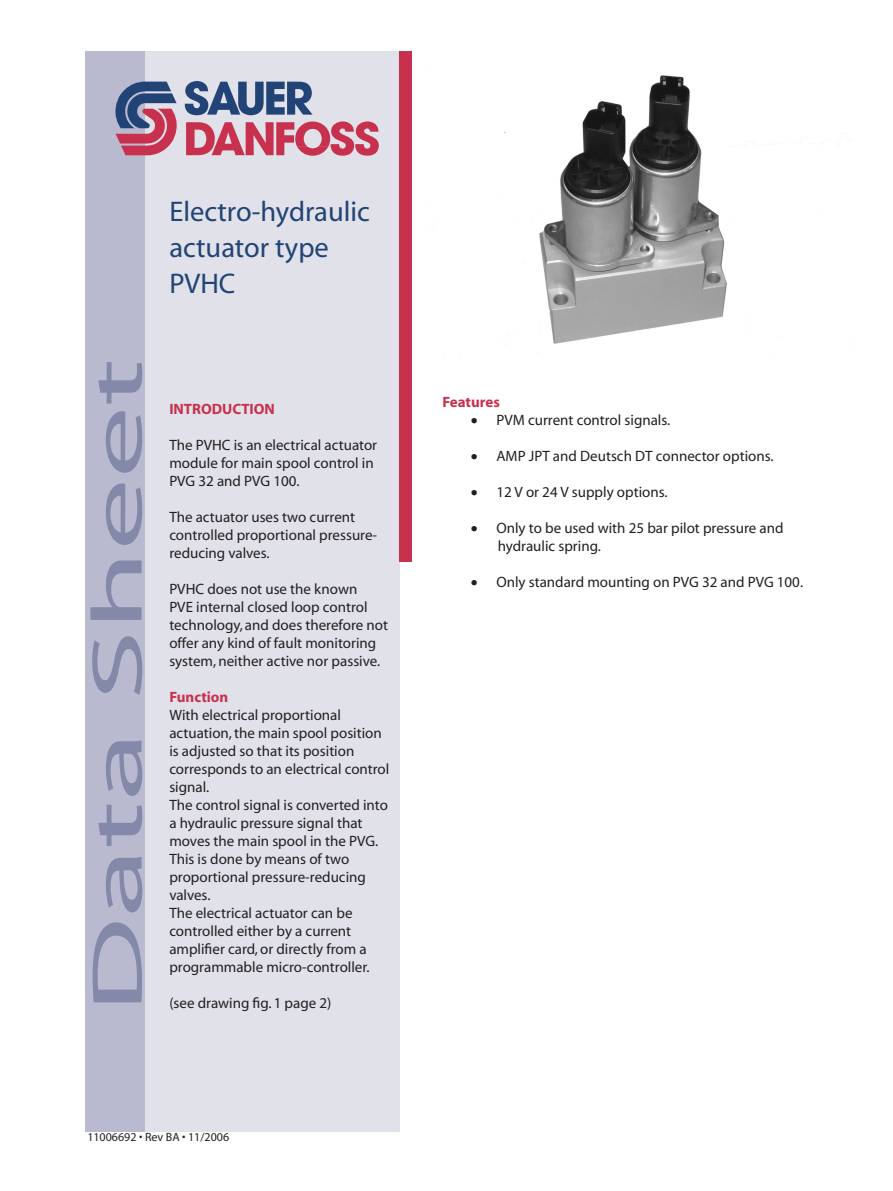
<style>
.page{position:relative;width:893px;height:1191px;background:#fff}
.page>*{position:absolute;margin:0;border:0;box-sizing:border-box;transform-origin:0 0}
.t1{font:72px "Myriad";color:#8488a9;scale:2 1}
._101_Cover_title_blu{font:28.5px/36px "Myriad";color:#224375}
._200_Body_text{font:15px/18px "Myriad";color:#231f20}
._805_Data_Sheet_Bull{font:15px/18px "Myriad";color:#231f20}
._105_Heading_3{font:700 15px "Myriad";letter-spacing:-.005em;color:#c8314e}
._104_Heading_2{font:700 15px "Myriad";color:#c8314e}
._502_Order_number_re{font:12px "Myriad";color:#231f20}
</style>
<div class="page">
<div style="left:144px;top:51px;width:255px;height:1080px;background:#e0e1e9"></div>
<div style="left:85px;top:51px;width:60px;height:1080px;background:#b9bacf"></div>
<div style="left:399px;top:51px;width:13px;height:510px;background:#c8314e"></div>
<svg style="left:185px;top:81px;width:128px;height:34px"></svg>
<svg style="left:186px;top:121px;width:193px;height:35px"></svg>
<svg style="left:115px;top:82px;width:62px;height:73px"></svg>
<img style="left:444px;top:75px;width:283px;height:281px">
<p class="_101_Cover_title_blu" style="left:169px;top:195px;width:202px">Electro-hydraulic actuator type</p>
<p class="_101_Cover_title_blu" style="left:169px;top:267px;width:68px">PVHC</p>
<p class="t1" style="left:82px;top:1013px;width:329px;rotate:-90deg">Data Sheet</p>
<p class="_104_Heading_2" style="left:169px;top:401px;width:107px">Introduction</p>
<p class="_200_Body_text" style="left:169px;top:437px;width:209px">The PVHC is an electrical actuator module for main spool control in<br>PVG 32 and PVG 100.</p>
<p class="_200_Body_text" style="left:169px;top:509px;width:209px">The actuator uses two current controlled proportional pressure&shy;reducing valves.</p>
<p class="_200_Body_text" style="left:169px;top:581px;width:220px">PVHC does not use the known<br>PVE internal closed loop control technology, and does therefore not offer any kind of fault monitoring system, neither active nor passive.</p>
<p class="_105_Heading_3" style="left:169px;top:689px;width:61px">Function</p>
<p class="_200_Body_text" style="left:169px;top:707px;width:222px">With electrical proportional actuation, the main spool position is adjusted so that its position corresponds to an electrical control signal.</p>
<p class="_200_Body_text" style="left:169px;top:797px;width:220px">The control signal is converted into a hydraulic pressure signal that moves the main spool in the PVG.</p>
<p class="_200_Body_text" style="left:169px;top:851px;width:198px">This is done by means of two proportional pressure-reducing valves.</p>
<p class="_200_Body_text" style="left:169px;top:905px;width:202px">The electrical actuator can be controlled either by a current amplifier card, or directly from a programmable micro-controller.</p>
<p class="_200_Body_text" style="left:169px;top:995px;width:164px">(see drawing fig. 1 page 2)</p>
<p class="_502_Order_number_re" style="left:87px;top:1131px;width:143px">11006692 • Rev BA • 11/2006</p>
<p class="_105_Heading_3" style="left:442px;top:394px;width:59px">Features</p>
<p class="_805_Data_Sheet_Bull" style="left:471px;top:411px;width:201px">• PVM current control signals.</p>
<p class="_805_Data_Sheet_Bull" style="left:471px;top:447px;width:304px">• AMP JPT and Deutsch DT connector options.</p>
<p class="_805_Data_Sheet_Bull" style="left:471px;top:483px;width:198px">• 12 V or 24 V supply options.</p>
<p class="_805_Data_Sheet_Bull" style="left:498px;top:519px;width:287px;text-indent:-27px">• Only to be used with 25 bar pilot pressure and hydraulic spring.</p>
<p class="_805_Data_Sheet_Bull" style="left:471px;top:573px;width:334px">• Only standard mounting on PVG 32 and PVG 100.</p>
</div>
